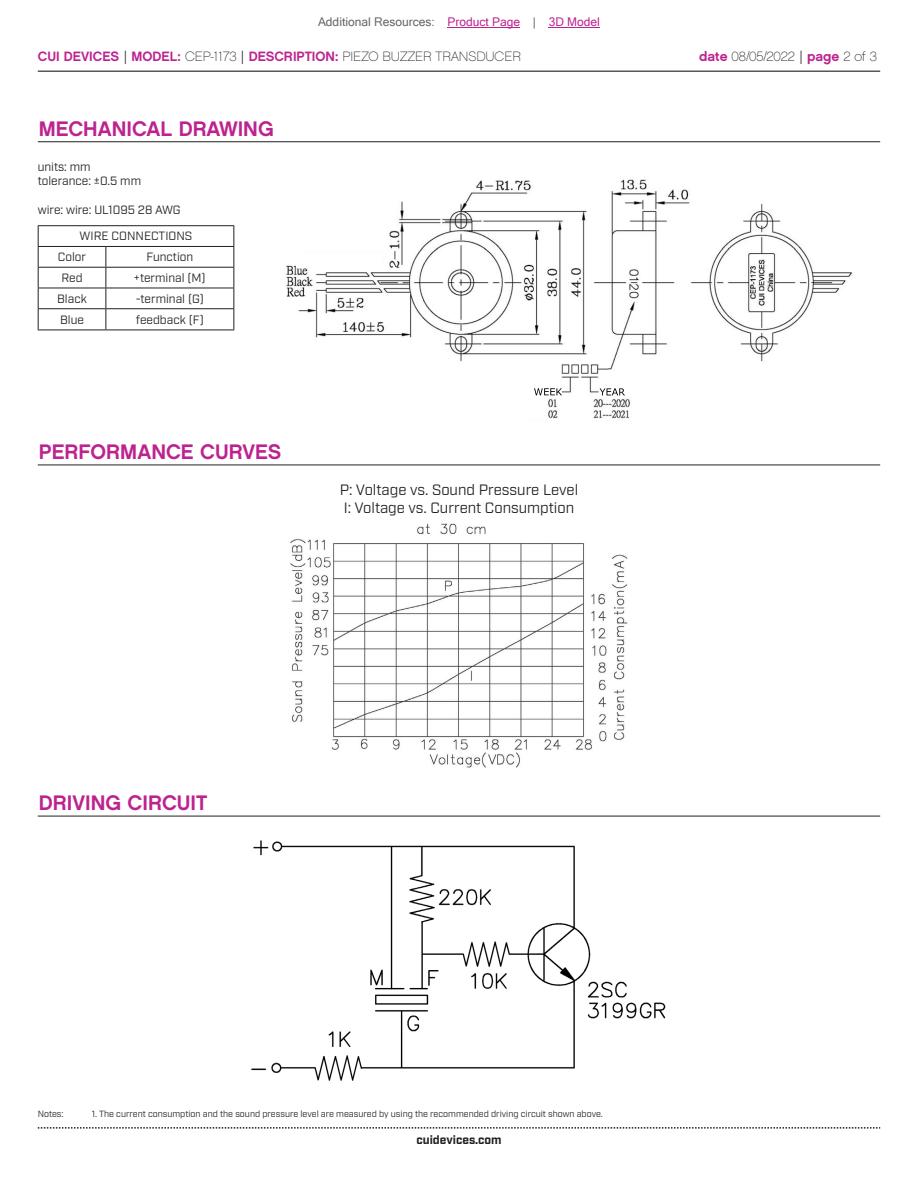
<style>
.page{position:relative;width:918px;height:1188px;background:#fff}
.page>*{position:absolute;margin:0;border:0;box-sizing:border-box;transform-origin:0 0}
.t1{font:21px "Chalet New York Nineteen Sixty";color:#bd238f}
.t2{font:15px/18px "Industry";color:#231f20}
.t3{font:13.5px "Chalet Paris Nineteen Sixty";color:#231f20}
.t4{font:12px/14.4px "Industry";color:#231f20}
.t5{font:12px "Microsoft Sans Serif";color:#63676b}
.t6{font:700 12px "Industry";color:#231f20}
.t7{font:9px "Industry";color:#231f20}
.s1{color:#bd238f}
.s2{font-family:"Chalet New York Nineteen Sixty";color:#bd238f}
.s3{font-family:"Industry"}
</style>
<div class="page">
<hr style="left:38px;top:71px;width:842px;height:1px;background:#231f20">
<svg style="left:38px;top:1127px;width:842px;height:2px"></svg>
<hr style="left:38px;top:141px;width:842px;height:1px;background:#231f20">
<hr style="left:38px;top:465px;width:842px;height:1px;background:#231f20">
<img style="left:286px;top:179px;width:567px;height:240px">
<img style="left:534px;top:388px;width:28px;height:7px">
<img style="left:600px;top:388px;width:25px;height:7px">
<img style="left:290px;top:523px;width:338px;height:245px">
<hr style="left:38px;top:816px;width:842px;height:1px;background:#231f20">
<hr style="left:38px;top:225px;width:68px;height:1px;background:#231f20">
<hr style="left:106px;top:225px;width:128px;height:1px;background:#231f20">
<hr style="left:38px;top:246px;width:68px;height:1px;background:#231f20">
<hr style="left:106px;top:246px;width:128px;height:1px;background:#231f20">
<hr style="left:38px;top:267px;width:68px;height:1px;background:#231f20">
<hr style="left:106px;top:267px;width:128px;height:1px;background:#231f20">
<hr style="left:38px;top:288px;width:68px;height:1px;background:#231f20">
<hr style="left:106px;top:288px;width:128px;height:1px;background:#231f20">
<hr style="left:38px;top:308px;width:68px;height:1px;background:#231f20">
<svg style="left:38px;top:226px;width:1px;height:104px"></svg>
<hr style="left:106px;top:308px;width:128px;height:1px;background:#231f20">
<svg style="left:105px;top:247px;width:1px;height:83px"></svg>
<svg style="left:233px;top:226px;width:1px;height:104px"></svg>
<hr style="left:38px;top:330px;width:68px;height:1px;background:#231f20">
<hr style="left:106px;top:330px;width:128px;height:1px;background:#231f20">
<img style="left:251px;top:840px;width:415px;height:241px">
<hr style="left:448px;top:27px;width:72px;height:1px;background:#bd238f">
<hr style="left:549px;top:27px;width:51px;height:1px;background:#bd238f">
<p class="t5" style="left:318px;top:15px;width:283px">Additional Resources: <span class="s1">Product Page</span> | <span class="s1">3D Model</span></p>
<p class="t3" style="left:38px;top:48px;width:485px"><span class="s2">CUI DEVICES</span> <span class="s3">|</span> <span class="s2">MODEL:</span> CEP-1173 <span class="s3">|</span> <span class="s2">DESCRIPTION:</span> PIEZO BUZZER TRANSDUCER</p>
<p class="t3" style="left:699px;top:48px;width:179px"><span class="s2">date</span> 08/05/2022 <span class="s3">|</span> <span class="s2">page</span> 2 of 3</p>
<h1 class="t1" style="left:39px;top:115px;width:236px">MECHANICAL DRAWING</h1>
<p class="t4" style="left:38px;top:160px;width:105px">units: mm tolerance: ±0.5 mm</p>
<p class="t4" style="left:38px;top:203px;width:144px">wire: wire: UL1095 28 AWG</p>
<p class="t4" style="left:58px;top:226px;width:136px;line-height:20.7px;text-indent:22px">WIRE CONNECTIONS<br>Color</p>
<p class="t4" style="left:146px;top:250px;width:48px">Function</p>
<p class="t4" style="left:61px;top:271px;width:23px">Red</p>
<p class="t4" style="left:134px;top:271px;width:73px">+terminal (M)</p>
<p class="t4" style="left:57px;top:292px;width:31px">Black</p>
<p class="t4" style="left:136px;top:292px;width:70px">-terminal (G)</p>
<p class="t4" style="left:60px;top:312px;width:25px">Blue</p>
<p class="t4" style="left:136px;top:312px;width:70px">feedback (F)</p>
<h1 class="t1" style="left:39px;top:438px;width:244px">PERFORMANCE CURVES</h1>
<p class="t2" style="left:340px;top:481px;width:240px">P: Voltage vs. Sound Pressure Level<br>I: Voltage vs. Current Consumption</p>
<h1 class="t1" style="left:39px;top:790px;width:170px">DRIVING CIRCUIT</h1>
<p class="t7" style="left:38px;top:1109px;width:27px">Notes:</p>
<p class="t7" style="left:92px;top:1109px;width:513px">1. The current consumption and the sound pressure level are measured by using the recommended driving circuit shown above.</p>
<p class="t6" style="left:416px;top:1132px;width:87px">cuidevices.com</p>
</div>
